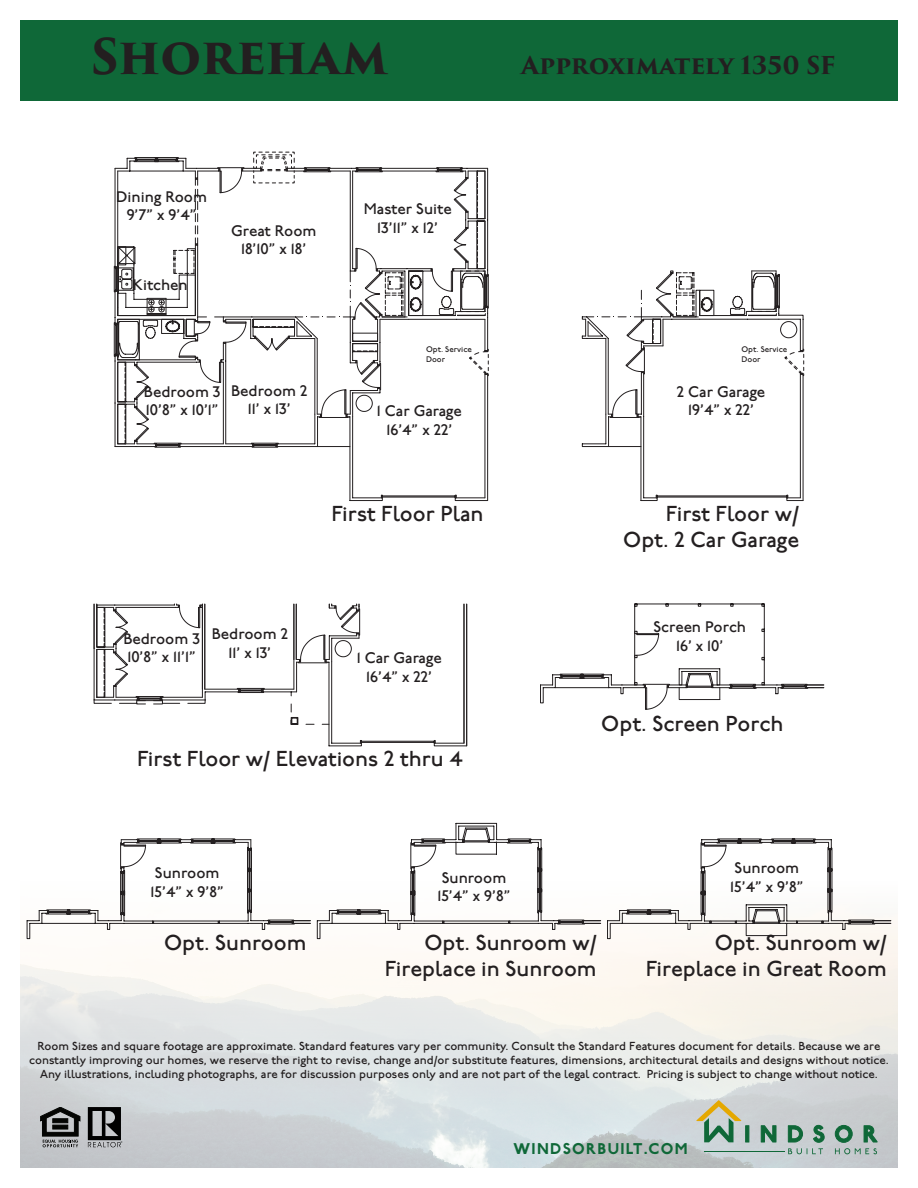
<style>
.page{position:relative;width:918px;height:1188px;background:#fff}
.page>*{position:absolute;margin:0;border:0;box-sizing:border-box;transform-origin:0 0}
.t1{font:700 48px "Trajan Pro 3";letter-spacing:-.01em;color:#231f20}
.t2{font:700 24px "Trajan Pro 3";color:#231f20}
.t3{font:500 21.6px/26px "P22 Underground";color:#231f20;text-align:right}
.t4{font:700 16.5px "P22 Underground";letter-spacing:.08em;color:#0f6838}
.t5{font:500 15.3px/18.3px "P22 Underground";color:#231f20;text-align:center}
.t6{font:500 11.7px/14px "P22 Underground";color:#231f20;text-align:center}
.t7{font:500 8.1px/9.8px "P22 Underground";color:#231f20}
</style>
<div class="page">
<img style="left:20px;top:919px;width:878px;height:249px">
<svg style="left:41px;top:1107px;width:39px;height:40px;background:#686a6b"></svg>
<svg style="left:88px;top:1107px;width:34px;height:40px"></svg>
<hr style="left:704px;top:1151px;width:80px;height:1px;background:#0f6838">
<svg style="left:696px;top:1100px;width:45px;height:42px;background:#adb99c"></svg>
<div style="left:745px;top:1125px;width:4px;height:17px;border:1px solid #0f6838"></div>
<svg style="left:761px;top:1125px;width:16px;height:18px"></svg>
<svg style="left:788px;top:1125px;width:37px;height:29px"></svg>
<svg style="left:835px;top:1125px;width:43px;height:29px"></svg>
<div style="left:20px;top:20px;width:878px;height:81px;background:#0f6838"></div>
<svg style="left:350px;top:447px;width:138px;height:54px"></svg>
<svg style="left:135px;top:447px;width:322px;height:51px"></svg>
<svg style="left:114px;top:152px;width:375px;height:295px"></svg>
<svg style="left:328px;top:604px;width:138px;height:142px"></svg>
<hr style="left:464px;top:604px;width:1px;height:139px;background:#231f20">
<hr style="left:466px;top:604px;width:1px;height:142px;background:#231f20">
<svg style="left:94px;top:604px;width:342px;height:140px"></svg>
<svg style="left:582px;top:270px;width:222px;height:231px"></svg>
<svg style="left:27px;top:838px;width:284px;height:101px"></svg>
<svg style="left:607px;top:838px;width:284px;height:101px"></svg>
<svg style="left:317px;top:823px;width:284px;height:116px"></svg>
<svg style="left:540px;top:604px;width:284px;height:106px"></svg>
<h1 class="t1" style="left:91px;top:21px;width:298px">Shoreham</h1>
<h2 class="t2" style="left:521px;top:48px;width:316px">Approximately 1350 SF</h2>
<p class="t5" style="left:116px;top:188px;width:92px">Dining Room<br>9’7” x 9’4”</p>
<p class="t5" style="left:133px;top:276px;width:56px">Kitchen</p>
<p class="t5" style="left:231px;top:222px;width:87px">Great Room<br>18’10” x 18’</p>
<p class="t5" style="left:144px;top:383px;width:78px;text-align:left">Bedroom 3<br>10’8” x 10’1”</p>
<p class="t5" style="left:231px;top:382px;width:78px">Bedroom 2<br>11’ x 13’</p>
<p class="t5" style="left:364px;top:201px;width:89px">Master Suite<br>13’11” x 12’</p>
<p class="t7" style="left:426px;top:345px;width:47px">Opt. Service<br>Door</p>
<p class="t5" style="left:377px;top:403px;width:86px">1 Car Garage<br>16’4” x 22’</p>
<p class="t3" style="left:332px;top:501px;width:154px">First Floor Plan</p>
<p class="t5" style="left:123px;top:630px;width:78px;text-align:left">Bedroom 3<br>10’8” x 11’1”</p>
<p class="t5" style="left:212px;top:625px;width:78px">Bedroom 2<br>11’ x 13’</p>
<p class="t5" style="left:357px;top:650px;width:86px">1 Car Garage<br>16’4” x 22’</p>
<p class="t3" style="left:137px;top:747px;width:327px">First Floor w/ Elevations 2 thru 4</p>
<p class="t7" style="left:742px;top:345px;width:47px">Opt. Service<br>Door</p>
<p class="t5" style="left:677px;top:383px;width:90px">2 Car Garage<br>19’4” x 22’</p>
<p class="t3" style="left:623px;top:501px;width:177px">First Floor w/<br>Opt. 2 Car Garage</p>
<p class="t5" style="left:653px;top:619px;width:94px">Screen Porch<br>16’ x 10’</p>
<p class="t3" style="left:601px;top:711px;width:184px">Opt. Screen Porch</p>
<p class="t5" style="left:151px;top:865px;width:75px;text-align:left">Sunroom<br>15’4” x 9’8”</p>
<p class="t3" style="left:164px;top:930px;width:144px">Opt. Sunroom</p>
<p class="t5" style="left:437px;top:869px;width:75px;text-align:left">Sunroom<br>15’4” x 9’8”</p>
<p class="t5" style="left:730px;top:860px;width:75px;text-align:left">Sunroom<br>15’4” x 9’8”</p>
<p class="t3" style="left:385px;top:930px;width:213px">Opt. Sunroom w/<br>Fireplace in Sunroom</p>
<p class="t3" style="left:646px;top:930px;width:243px">Opt. Sunroom w/<br>Fireplace in Great Room</p>
<p class="t6" style="left:29px;top:1040px;width:861px">Room Sizes and square footage are approximate. Standard features vary per community. Consult the Standard Features document for details. Because we are constantly improving our homes, we reserve the right to revise, change and/or substitute features, dimensions, architectural details and designs without notice.<br>Any illustrations, including photographs, are for discussion purposes only and are not part of the legal contract. Pricing is subject to change without notice.</p>
<h3 class="t4" style="left:514px;top:1139px;width:176px">WINDSORBUILT.COM</h3>
</div>
